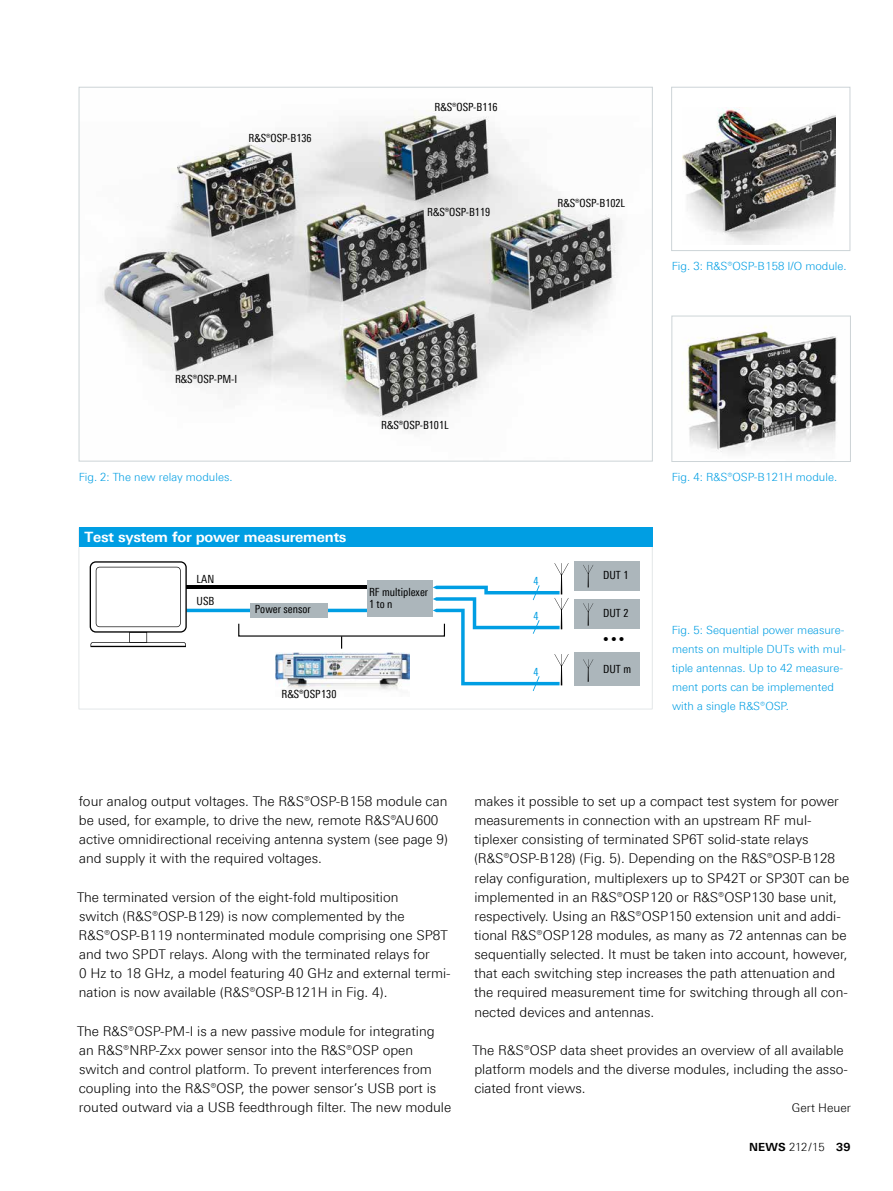
<style>
.page{position:relative;width:893px;height:1191px;background:#fff}
.page>*{position:absolute;margin:0;border:0;box-sizing:border-box;transform-origin:0 0}
.t1{font:700 14.25px "Linotype Univers 630";letter-spacing:-.015em;color:#fff}
.Fließtext{font:300 13.5px/19.2px "Linotype Univers 330";color:#000}
.Fließtext_oAo{font:300 13.5px/19.2px "Linotype Univers 330";color:#000}
.Autor{font:300 12px "Linotype Univers 330";color:#000}
.Bildlegende{font:300 11.25px/19.2px "Linotype Univers 330";color:#009ee3}
.t2{font:11.25px/22.8px "Linotype Univers 420 Cn";color:#000}
.t3{font:700 11.25px "Linotype Univers 630";letter-spacing:.02em;color:#000}
.t4{font:11.25px "Linotype Univers 420 Cn";color:#009ee3}
.s1{font-family:"Linotype Univers 330";font-weight:300}
</style>
<div class="page">
<img style="left:682px;top:107px;width:153px;height:137px">
<div style="left:671px;top:87px;width:179px;height:164px;border:1px solid #cdd4d7"></div>
<svg style="left:79px;top:546px;width:573px;height:163px"></svg>
<div style="left:79px;top:527px;width:573px;height:19px;background:#009ee3"></div>
<img style="left:102px;top:110px;width:517px;height:321px">
<img style="left:682px;top:326px;width:155px;height:126px">
<div style="left:671px;top:316px;width:180px;height:146px;border:1px solid #cdd4d7"></div>
<p class="t2" style="left:249px;top:126px;width:65px">R&amp;S®OSP-B136</p>
<p class="t2" style="left:435px;top:95px;width:65px">R&amp;S®OSP-B116</p>
<p class="t2" style="left:427px;top:201px;width:65px">R&amp;S®OSP-B119</p>
<p class="t2" style="left:558px;top:191px;width:69px">R&amp;S®OSP-B102L</p>
<p class="t2" style="left:175px;top:367px;width:64px">R&amp;S®OSP-PM-I</p>
<p class="Bildlegende" style="left:79px;top:467px;width:155px">Fig. 2: The new relay modules.</p>
<p class="t1" style="left:84px;top:528px;width:264px">Test system for power measurements</p>
<p class="t2" style="left:197px;top:567px;width:19px">LAN<br>USB</p>
<p class="t2" style="left:255px;top:597px;width:57px">Power sensor</p>
<p class="t2" style="left:381px;top:413px;width:69px">R&amp;S®OSP-B101L</p>
<p class="t2" style="left:369px;top:586px;width:61px;line-height:12px">RF multiplexer<br>1 to n</p>
<p class="t2" style="left:281px;top:682px;width:57px">¸OSP130</p>
<p class="t4" style="left:534px;top:574px;width:7px">4</p>
<p class="t2" style="left:603px;top:563px;width:27px">DUT 1</p>
<p class="t4" style="left:534px;top:609px;width:7px">4</p>
<p class="t2" style="left:603px;top:602px;width:27px">DUT 2</p>
<p class="t2" style="left:603px;top:627px;width:23px">•••</p>
<p class="t4" style="left:534px;top:665px;width:7px">4</p>
<p class="t2" style="left:603px;top:658px;width:29px">DUT m</p>
<p class="Bildlegende" style="left:672px;top:256px;width:176px">Fig. 3: R&amp;S®OSP-B158 I/O module.</p>
<p class="Bildlegende" style="left:672px;top:467px;width:167px">Fig. 4: R&amp;S®OSP-B121H module.</p>
<p class="Bildlegende" style="left:672px;top:620px;width:175px">Fig. 5: Sequential power measure&shy;ments on multiple DUTs with mul&shy;tiple antennas. Up to 42 measure&shy;ment ports can be implemented with a single R&amp;S®OSP.</p>
<p class="Fließtext_oAo" style="left:79px;top:791px;width:371px">four analog output voltages. The R&amp;S®OSP-B158 module can be used, for example, to drive the new, remote R&amp;S®AU600 active omnidirectional receiving antenna system (see page 9) and supply it with the required voltages.</p>
<p class="Fließtext" style="left:77px;top:887px;width:375px">The terminated version of the eight-fold multiposition<br>switch (R&amp;S®OSP-B129) is now complemented by the R&amp;S®OSP-B119 nonterminated module comprising one SP8T and two SPDT relays. Along with the terminated relays for<br>0 Hz to 18 GHz, a model featuring 40 GHz and external termi&shy;nation is now available (R&amp;S®OSP-B121H in Fig. 4).</p>
<p class="Fließtext" style="left:77px;top:1021px;width:376px">The R&amp;S®OSP-PM-I is a new passive module for integrating an R&amp;S®NRP-Zxx power sensor into the R&amp;S®OSP open switch and control platform. To prevent interferences from coupling into the R&amp;S®OSP, the power sensor’s USB port is routed outward via a USB feedthrough filter. The new module</p>
<p class="Fließtext" style="left:474px;top:791px;width:377px">makes it possible to set up a compact test system for power measurements in connection with an upstream RF mul&shy;tiplexer consisting of terminated SP6T solid-state relays (R&amp;S®OSP-B128) (Fig. 5). Depending on the R&amp;S®OSP-B128 relay configuration, multiplexers up to SP42T or SP30T can be implemented in an R&amp;S®OSP120 or R&amp;S®OSP130 base unit, respectively. Using an R&amp;S®OSP150 extension unit and addi&shy;tional R&amp;S®OSP128 modules, as many as 72 antennas can be sequentially selected. It must be taken into account, however, that each switching step increases the path attenuation and the required measurement time for switching through all con&shy;nected devices and antennas.</p>
<p class="Fließtext" style="left:473px;top:1040px;width:377px">The R&amp;S®OSP data sheet provides an overview of all available platform models and the diverse modules, including the asso&shy;ciated front views.</p>
<p class="Autor" style="left:792px;top:1101px;width:61px">Gert Heuer</p>
<p class="t3" style="left:749px;top:1139px;width:103px">NEWS <span class="s1">212/15</span> 39</p>
</div>
